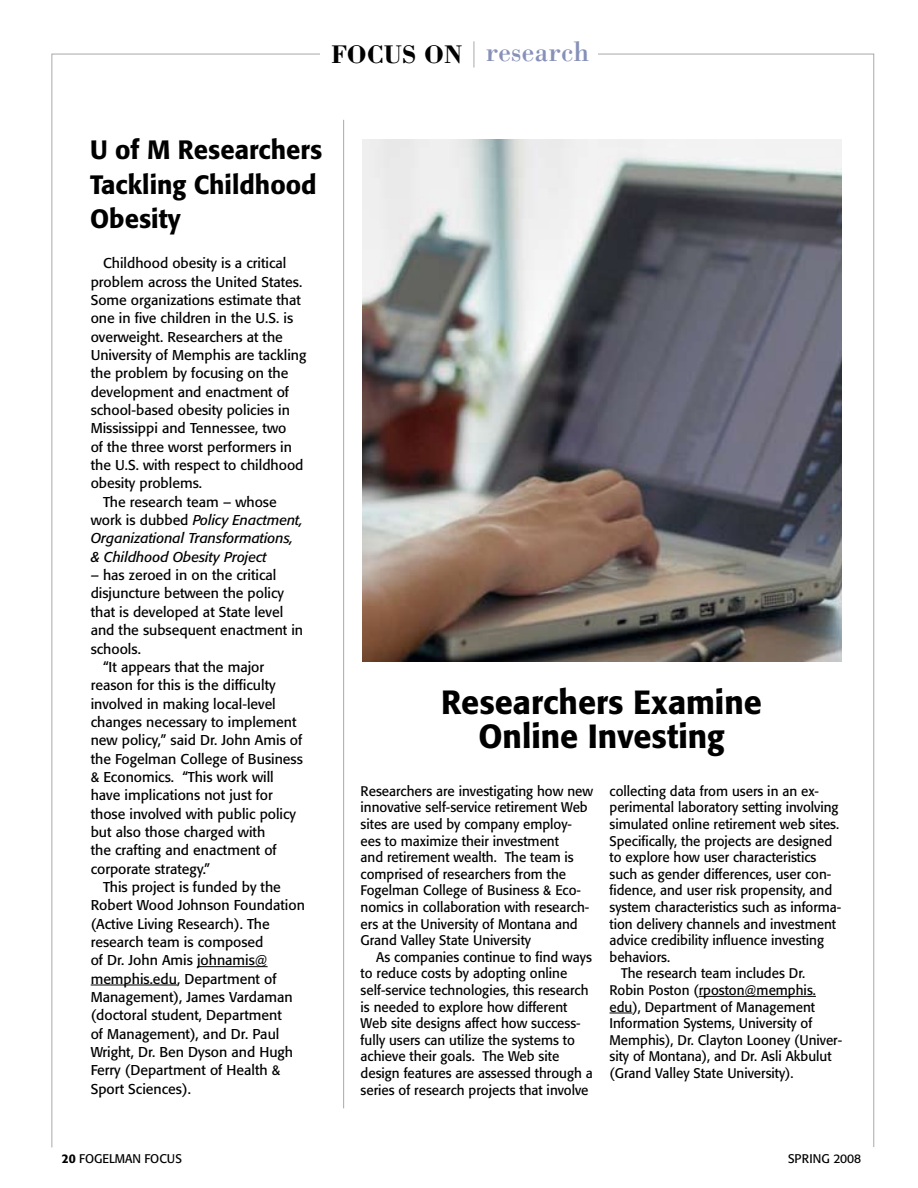
<style>
.page{position:relative;width:918px;height:1188px;background:#fff}
.page>*{position:absolute;margin:0;border:0;box-sizing:border-box;transform-origin:0 0}
.t1{font:500 33.15px/34.7px "Formata";color:#000;text-align:center}
.t2{font:29.1px "Bodoni";color:#8790b9}
.t3{font:500 26.25px/34.7px "Formata";color:#000}
.t4{font:14.1px "Formata";color:#000}
.t5{font:italic 14.1px "Formata";color:#000}
.t6{font:13.8px/16.6px "Formata";color:#000}
.t7{font:12.45px "Formata";color:#000}
.s1{font-weight:700;font-size:26.25px;color:#000}
.s2{font-style:normal}
.s3{font-weight:500}
</style>
<div class="page">
<svg style="left:474px;top:41px;width:1px;height:27px"></svg>
<hr style="left:197px;top:966px;width:71px;height:1px;background:#000">
<hr style="left:91px;top:985px;width:86px;height:1px;background:#000">
<hr style="left:699px;top:996px;width:117px;height:1px;background:#000">
<svg style="left:610px;top:1013px;width:22px;height:1px"></svg>
<img style="left:362px;top:140px;width:480px;height:521px">
<hr style="left:343px;top:120px;width:1px;height:988px;background:#a7a9ac">
<h2 class="t2" style="left:331px;top:34px;width:259px"><span class="s1">FOCUS ON</span> research</h2>
<h3 class="t3" style="left:90px;top:133px;width:234px">U of M Researchers<br>Tackling Childhood<br>Obesity</h3>
<p class="t4" style="left:103px;top:255px;width:185px">Childhood obesity is a critical</p>
<p class="t4" style="left:91px;top:273px;width:213px">problem across the United States.</p>
<p class="t4" style="left:91px;top:292px;width:212px">Some organizations estimate that</p>
<p class="t4" style="left:91px;top:310px;width:204px">one in five children in the U.S. is</p>
<p class="t4" style="left:91px;top:328px;width:194px">overweight. Researchers at the</p>
<p class="t4" style="left:91px;top:347px;width:217px">University of Memphis are tackling</p>
<p class="t4" style="left:91px;top:365px;width:199px">the problem by focusing on the</p>
<p class="t4" style="left:91px;top:383px;width:200px">development and enactment of</p>
<p class="t4" style="left:91px;top:402px;width:201px">school-based obesity policies in</p>
<p class="t4" style="left:91px;top:420px;width:197px">Mississippi and Tennessee, two</p>
<p class="t4" style="left:91px;top:438px;width:203px">of the three worst performers in</p>
<p class="t4" style="left:91px;top:457px;width:214px">the U.S. with respect to childhood</p>
<p class="t4" style="left:91px;top:475px;width:113px">obesity problems.</p>
<p class="t4" style="left:103px;top:493px;width:175px">The research team – whose</p>
<p class="t5" style="left:91px;top:512px;width:213px"><span class="s2">work is dubbed</span> Policy Enactment,</p>
<p class="t5" style="left:91px;top:530px;width:204px">Organizational Transformations,</p>
<p class="t5" style="left:91px;top:548px;width:178px">&amp; Childhood Obesity Project</p>
<p class="t4" style="left:91px;top:567px;width:187px">– has zeroed in on the critical</p>
<p class="t4" style="left:91px;top:585px;width:195px">disjuncture between the policy</p>
<p class="t4" style="left:91px;top:603px;width:194px">that is developed at State level</p>
<p class="t4" style="left:91px;top:622px;width:214px">and the subsequent enactment in</p>
<p class="t4" style="left:91px;top:640px;width:52px">schools.</p>
<p class="t4" style="left:103px;top:658px;width:163px">“It appears that the major</p>
<p class="t4" style="left:91px;top:677px;width:186px">reason for this is the difficulty</p>
<p class="t4" style="left:91px;top:695px;width:187px">involved in making local-level</p>
<p class="t4" style="left:91px;top:713px;width:207px">changes necessary to implement</p>
<p class="t4" style="left:91px;top:732px;width:213px">new policy,” said Dr. John Amis of</p>
<p class="t4" style="left:91px;top:750px;width:214px">the Fogelman College of Business</p>
<p class="t4" style="left:91px;top:768px;width:185px">&amp; Economics. “This work will</p>
<p class="t4" style="left:91px;top:787px;width:184px">have implications not just for</p>
<p class="t4" style="left:91px;top:805px;width:207px">those involved with public policy</p>
<p class="t4" style="left:91px;top:823px;width:176px">but also those charged with</p>
<p class="t4" style="left:91px;top:842px;width:188px">the crafting and enactment of</p>
<p class="t4" style="left:91px;top:860px;width:121px">corporate strategy.”</p>
<p class="t4" style="left:103px;top:878px;width:179px">This project is funded by the</p>
<p class="t4" style="left:91px;top:897px;width:216px">Robert Wood Johnson Foundation</p>
<p class="t4" style="left:91px;top:915px;width:181px">(Active Living Research). The</p>
<p class="t4" style="left:91px;top:933px;width:174px">research team is composed</p>
<p class="t4" style="left:91px;top:952px;width:178px">of Dr. John Amis johnamis@</p>
<p class="t4" style="left:91px;top:970px;width:187px">memphis.edu, Department of</p>
<p class="t4" style="left:91px;top:988px;width:203px">Management), James Vardaman</p>
<p class="t4" style="left:91px;top:1007px;width:193px">(doctoral student, Department</p>
<p class="t4" style="left:91px;top:1025px;width:190px">of Management), and Dr. Paul</p>
<p class="t4" style="left:91px;top:1043px;width:204px">Wright, Dr. Ben Dyson and Hugh</p>
<p class="t4" style="left:91px;top:1062px;width:191px">Ferry (Department of Health &amp;</p>
<p class="t4" style="left:91px;top:1080px;width:102px">Sport Sciences).</p>
<h1 class="t1" style="left:441px;top:684px;width:322px">Researchers Examine<br>Online Investing</h1>
<p class="t6" style="left:361px;top:782px;width:234px">Researchers are investigating how new innovative self-service retirement Web sites are used by company employ&shy;ees to maximize their investment<br>and retirement wealth. The team is comprised of researchers from the Fogelman College of Business &amp; Eco&shy;nomics in collaboration with research&shy;ers at the University of Montana and Grand Valley State University</p>
<p class="t6" style="left:361px;top:949px;width:234px;text-indent:16px">As companies continue to find ways to reduce costs by adopting online self-service technologies, this research is needed to explore how different Web site designs affect how success&shy;fully users can utilize the systems to achieve their goals. The Web site design features are assessed through a series of research projects that involve</p>
<p class="t6" style="left:610px;top:782px;width:211px">collecting data from users in an ex-</p>
<p class="t6" style="left:610px;top:799px;width:231px">perimental laboratory setting involving</p>
<p class="t6" style="left:610px;top:816px;width:231px">simulated online retirement web sites.</p>
<p class="t6" style="left:610px;top:832px;width:224px">Specifically, the projects are designed</p>
<p class="t6" style="left:610px;top:849px;width:209px">to explore how user characteristics</p>
<p class="t6" style="left:610px;top:866px;width:223px">such as gender differences, user con-</p>
<p class="t6" style="left:610px;top:882px;width:224px">fidence, and user risk propensity, and</p>
<p class="t6" style="left:610px;top:899px;width:233px">system characteristics such as informa-</p>
<p class="t6" style="left:610px;top:915px;width:228px">tion delivery channels and investment</p>
<p class="t6" style="left:610px;top:932px;width:216px">advice credibility influence investing</p>
<p class="t6" style="left:610px;top:949px;width:62px">behaviors.</p>
<p class="t6" style="left:621px;top:965px;width:186px">The research team includes Dr.</p>
<p class="t6" style="left:610px;top:982px;width:208px">Robin Poston (rposton@memphis.</p>
<p class="t6" style="left:610px;top:998px;width:207px">edu), Department of Management</p>
<p class="t6" style="left:610px;top:1015px;width:204px">Information Systems, University of</p>
<p class="t6" style="left:610px;top:1032px;width:234px">Memphis), Dr. Clayton Looney (Univer-</p>
<p class="t6" style="left:610px;top:1048px;width:224px">sity of Montana), and Dr. Asli Akbulut</p>
<p class="t6" style="left:610px;top:1065px;width:186px">(Grand Valley State University).</p>
<p class="t7" style="left:62px;top:1151px;width:122px"><span class="s3">20</span> FOGELMAN FOCUS</p>
<p class="t7" style="left:788px;top:1151px;width:75px">SPRING 2008</p>
</div>
